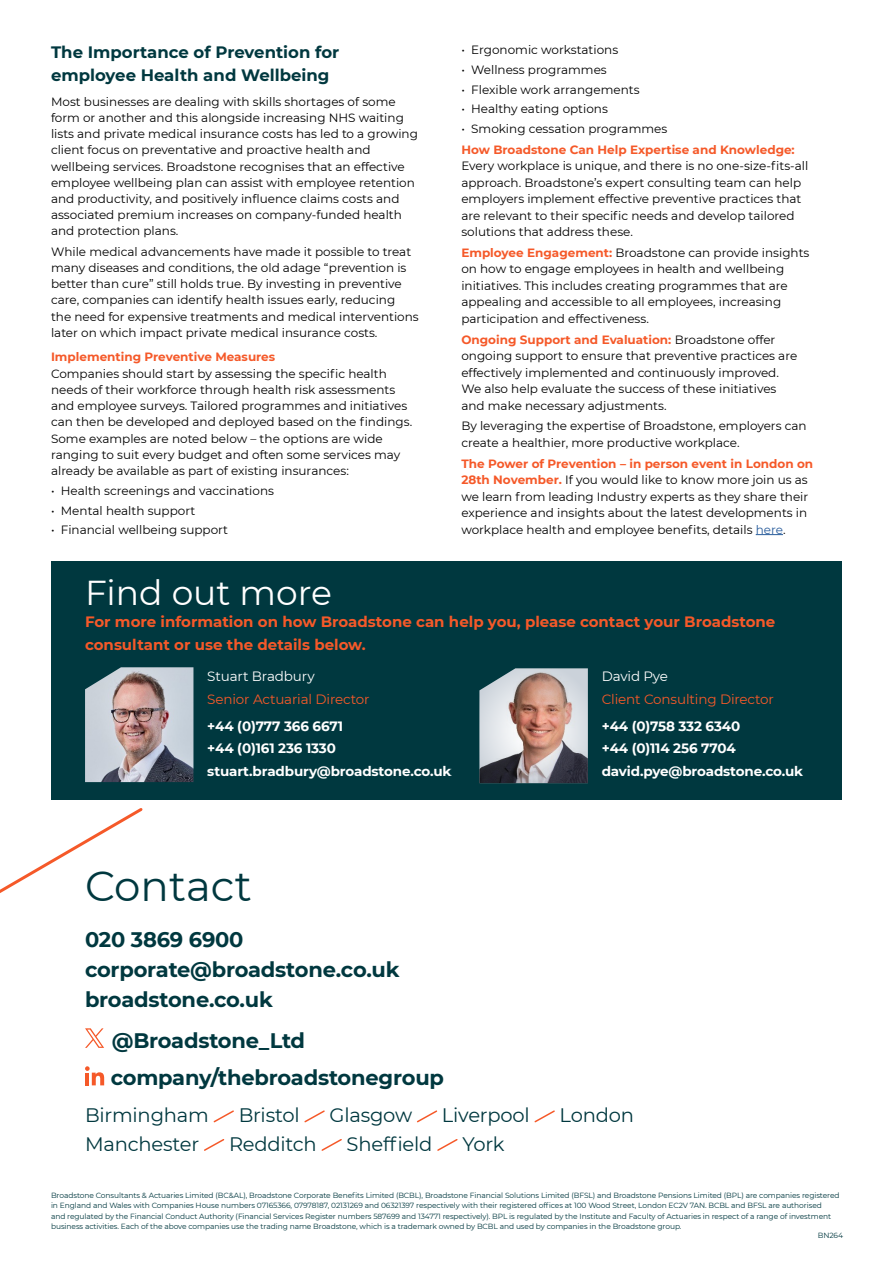
<style>
.page{position:relative;width:893px;height:1263px;background:#fff}
.page>*{position:absolute;margin:0;border:0;box-sizing:border-box;transform-origin:0 0}
.t1{font:42px "Montserrat";color:#00383f}
.t2{font:34.5px "Montserrat";color:#fff}
.t3{font:700 21px/30px "Montserrat";letter-spacing:-.01em;color:#00383f}
.t4{font:19.5px "Montserrat";letter-spacing:-.01em;color:#00383f}
.t5{font:700 16.5px/22.5px "Montserrat";color:#00383f}
.t6{font:700 15px/22.5px "Montserrat";color:#f55929}
.t7{font:700 13.5px/22.5px "Montserrat";letter-spacing:-.01em;color:#fff}
.t8{font:13.5px "Montserrat";letter-spacing:-.01em;color:#f55929}
.t9{font:13.5px "Montserrat";letter-spacing:-.01em;color:#fff}
.t10{font:12px/16.2px "Montserrat";color:#000}
.t11{font:700 12px "Montserrat";color:#f55929}
.t12{font:7.5px/10.5px "Montserrat";letter-spacing:-.01em;color:#00383f}
.s1{font-weight:700;color:#f55929}
.s2{color:#275b9b}
</style>
<div class="page">
<svg style="left:756px;top:534px;width:27px;height:1px"></svg>
<div style="left:51px;top:562px;width:791px;height:238px;background:#00383f"></div>
<svg style="left:213px;top:1110px;width:21px;height:13px"></svg>
<svg style="left:304px;top:1110px;width:21px;height:13px"></svg>
<svg style="left:417px;top:1110px;width:21px;height:13px"></svg>
<svg style="left:534px;top:1110px;width:21px;height:13px"></svg>
<svg style="left:204px;top:1139px;width:21px;height:12px"></svg>
<svg style="left:321px;top:1139px;width:21px;height:12px"></svg>
<svg style="left:437px;top:1139px;width:21px;height:12px"></svg>
<img style="left:85px;top:667px;width:108px;height:115px">
<svg style="left:0;top:808px;width:143px;height:278px"></svg>
<img style="left:479px;top:668px;width:109px;height:115px">
<h3 class="t5" style="left:51px;top:41px;width:290px">The Importance of Prevention for employee Health and Wellbeing</h3>
<p class="t10" style="left:51px;top:93px;width:368px">Most businesses are dealing with skills shortages of some form or another and this alongside increasing NHS waiting lists and private medical insurance costs has led to a growing client focus on preventative and proactive health and wellbeing services. Broadstone recognises that an effective employee wellbeing plan can assist with employee retention and productivity, and positively influence claims costs and associated premium increases on company-funded health and protection plans.</p>
<p class="t10" style="left:51px;top:243px;width:369px">While medical advancements have made it possible to treat many diseases and conditions, the old adage “prevention is better than cure” still holds true. By investing in preventive care, companies can identify health issues early, reducing<br>the need for expensive treatments and medical interventions later on which impact private medical insurance costs.</p>
<p class="t11" style="left:51px;top:349px;width:226px">Implementing Preventive Measures</p>
<p class="t10" style="left:51px;top:365px;width:363px">Companies should start by assessing the specific health needs of their workforce through health risk assessments and employee surveys. Tailored programmes and initiatives can then be developed and deployed based on the findings.<br>Some examples are noted below – the options are wide ranging to suit every budget and often some services may already be available as part of existing insurances:</p>
<p class="t10" style="left:51px;top:483px;width:225px">• Health screenings and vaccinations</p>
<p class="t10" style="left:51px;top:502px;width:146px">• Mental health support</p>
<p class="t10" style="left:51px;top:521px;width:179px">• Financial wellbeing support</p>
<p class="t10" style="left:461px;top:41px;width:158px">• Ergonomic workstations</p>
<p class="t10" style="left:461px;top:61px;width:147px">• Wellness programmes</p>
<p class="t10" style="left:461px;top:81px;width:180px">• Flexible work arrangements</p>
<p class="t10" style="left:461px;top:100px;width:148px">• Healthy eating options</p>
<p class="t10" style="left:461px;top:120px;width:207px">• Smoking cessation programmes</p>
<p class="t11" style="left:461px;top:141px;width:335px">How Broadstone Can Help Expertise and Knowledge:</p>
<p class="t10" style="left:461px;top:157px;width:348px">Every workplace is unique, and there is no one-size-fits-all approach. Broadstone’s expert consulting team can help employers implement effective preventive practices that are relevant to their specific needs and develop tailored solutions that address these.</p>
<p class="t10" style="left:461px;top:244px;width:350px"><span class="s1">Employee Engagement:</span> Broadstone can provide insights on how to engage employees in health and wellbeing initiatives. This includes creating programmes that are appealing and accessible to all employees, increasing participation and effectiveness.</p>
<p class="t10" style="left:461px;top:331px;width:337px"><span class="s1">Ongoing Support and Evaluation:</span> Broadstone offer ongoing support to ensure that preventive practices are effectively implemented and continuously improved.<br>We also help evaluate the success of these initiatives and make necessary adjustments.</p>
<p class="t10" style="left:461px;top:417px;width:347px">By leveraging the expertise of Broadstone, employers can create a healthier, more productive workplace.</p>
<p class="t10" style="left:461px;top:455px;width:353px"><span class="s1">The Power of Prevention – in person event in London on 28th November.</span> If you would like to know more join us as we learn from leading Industry experts as they share their experience and insights about the latest developments in workplace health and employee benefits, details <span class="s2">here</span>.</p>
<h2 class="t2" style="left:85px;top:569px;width:249px">Find out more</h2>
<p class="t6" style="left:85px;top:610px;width:692px">For more information on how Broadstone can help you, please contact your Broadstone consultant or use the details below.</p>
<p class="t9" style="left:207px;top:667px;width:109px">Stuart Bradbury</p>
<p class="t8" style="left:207px;top:690px;width:164px">Senior Actuarial Director</p>
<p class="t7" style="left:207px;top:714px;width:246px">+44 (0)777 366 6671<br>+44 (0)161 236 1330 stuart.bradbury@broadstone.co.uk</p>
<p class="t9" style="left:602px;top:667px;width:68px">David Pye</p>
<p class="t8" style="left:602px;top:690px;width:174px">Client Consulting Director</p>
<p class="t7" style="left:602px;top:714px;width:203px">+44 (0)758 332 6340<br>+44 (0)114 256 7704 david.pye@broadstone.co.uk</p>
<h1 class="t1" style="left:85px;top:857px;width:168px">Contact</h1>
<h3 class="t3" style="left:85px;top:924px;width:316px">020 3869 6900 corporate@broadstone.co.uk broadstone.co.uk</h3>
<h3 class="t3" style="left:111px;top:1021px;width:335px;line-height:37.5px">@Broadstone_Ltd company/thebroadstonegroup</h3>
<h3 class="t4" style="left:85px;top:1102px;width:125px">Birmingham</h3>
<h3 class="t4" style="left:239px;top:1102px;width:62px">Bristol</h3>
<h3 class="t4" style="left:329px;top:1102px;width:84px">Glasgow</h3>
<h3 class="t4" style="left:442px;top:1102px;width:89px">Liverpool</h3>
<h3 class="t4" style="left:560px;top:1102px;width:76px">London</h3>
<h3 class="t4" style="left:85px;top:1130px;width:116px">Manchester</h3>
<h3 class="t4" style="left:229px;top:1130px;width:89px">Redditch</h3>
<h3 class="t4" style="left:347px;top:1130px;width:87px">Sheffield</h3>
<h3 class="t4" style="left:462px;top:1130px;width:44px">York</h3>
<p class="t12" style="left:51px;top:1190px;width:790px">Broadstone Consultants &amp; Actuaries Limited (BC&amp;AL), Broadstone Corporate Benefits Limited (BCBL), Broadstone Financial Solutions Limited (BFSL) and Broadstone Pensions Limited (BPL) are companies registered in England and Wales with Companies House numbers 07165366, 07978187, 02131269 and 06321397 respectively with their registered offices at 100 Wood Street, London EC2V 7AN. BCBL and BFSL are authorised<br>and regulated by the Financial Conduct Authority (Financial Services Register numbers 587699 and 134771 respectively). BPL is regulated by the Institute and Faculty of Actuaries in respect of a range of investment business activities. Each of the above companies use the trading name Broadstone, which is a trademark owned by BCBL and used by companies in the Broadstone group.</p>
<p class="t12" style="left:818px;top:1229px;width:27px">BN264</p>
</div>
